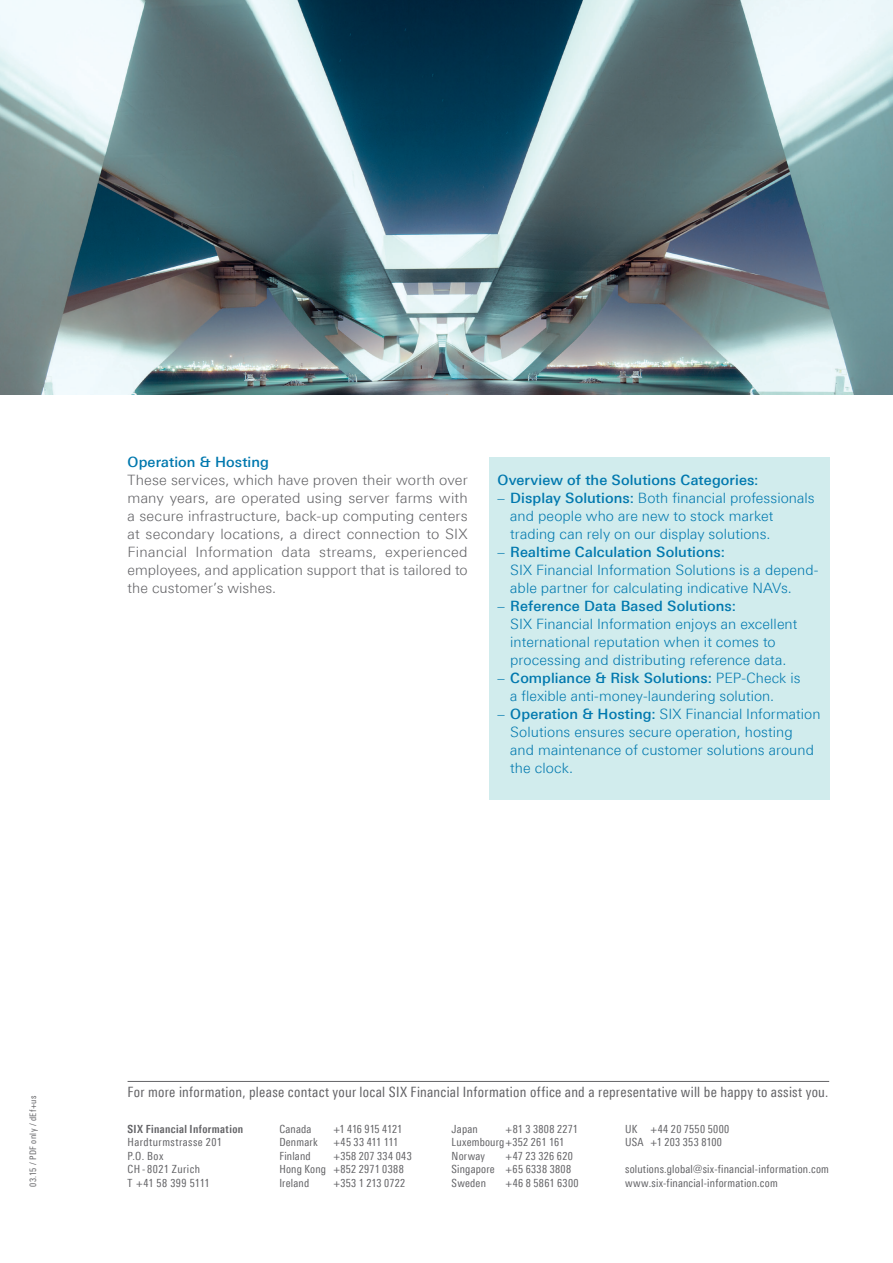
<style>
.page{position:relative;width:893px;height:1263px;background:#fff}
.page>*{position:absolute;margin:0;border:0;box-sizing:border-box;transform-origin:0 0}
.t1{font:300 14.25px/18px "Linotype Univers 330";letter-spacing:.005em;color:#0078ae}
.t2{font:300 14.25px/18px "Linotype Univers 330";letter-spacing:.005em;color:#636366;text-align:justify}
.t3{font:500 14.25px "Linotype Univers 530";letter-spacing:.005em;color:#0078ae}
.t4{font:14.25px "Linotype Univers 420 Cn";letter-spacing:.02em;color:#636366}
.t5{font:11.25px/13.5px "Linotype Univers 420 Cn";letter-spacing:.02em;color:#636366}
.t6{font:11.25px/13.5px "Linotype Univers 420 Cn";letter-spacing:.045em;color:#636366}
.t7{font:700 11.25px "Linotype Univers 620 Cn";letter-spacing:.035em;color:#636366}
.t8{font:11.25px "Linotype Univers 420 Cn";letter-spacing:-.015em;color:#636366}
.t9{font:11.25px "Linotype Univers 420 Cn";letter-spacing:-.03em;color:#636366}
.t10{font:9px "Linotype Univers 420 Cn";letter-spacing:.045em;color:#636366}
.s1{font-family:"Linotype Univers 530";font-weight:500}
.s2{font-family:"Linotype Univers 330";font-weight:300}
</style>
<div class="page">
<div style="left:489px;top:457px;width:340px;height:342px;background:#d1eced"></div>
<hr style="left:128px;top:1081px;width:701px;height:1px;background:#636366">
<img style="left:0;top:0;width:893px;height:395px">
<p class="t3" style="left:128px;top:453px;width:143px">Operation &amp; Hosting</p>
<p class="t2" style="left:128px;top:471px;width:342px">These services, which have proven their worth over many years, are operated using server farms with a secure infrastructure, back-up computing centers at secondary locations, a direct connection to SIX Financial Information data streams, experienced employees, and application support that is tailored to the customer’s wishes.</p>
<p class="t3" style="left:497px;top:471px;width:263px">Overview of the Solutions Categories:</p>
<p class="t1" style="left:510px;top:489px;width:306px;text-indent:-13px">– <span class="s1">Display Solutions:</span> Both financial professionals and people who are new to stock market trading can rely on our display solutions.</p>
<p class="t3" style="left:497px;top:543px;width:229px"><span class="s2">–</span> Realtime Calculation Solutions:</p>
<p class="t1" style="left:510px;top:561px;width:310px">SIX Financial Information Solutions is a depend&shy;able partner for calculating indicative NAVs.</p>
<p class="t3" style="left:497px;top:597px;width:240px"><span class="s2">–</span> Reference Data Based Solutions:</p>
<p class="t1" style="left:510px;top:615px;width:289px">SIX Financial Information enjoys an excellent international reputation when it comes to processing and distributing reference data.</p>
<p class="t3" style="left:497px;top:669px;width:305px"><span class="s2">–</span> Compliance &amp; Risk Solutions: <span class="s2">PEP-Check is</span></p>
<p class="t1" style="left:510px;top:687px;width:265px">a flexible anti-money-laundering solution.</p>
<p class="t1" style="left:510px;top:705px;width:312px;text-indent:-13px">– <span class="s1">Operation &amp; Hosting:</span> SIX Financial Information Solutions ensures secure operation, hosting<br>and maintenance of customer solutions around the clock.</p>
<p class="t10" style="left:28px;top:1187px;width:93px;rotate:-90deg">03.15 / PDF only / dEf+us</p>
<p class="t4" style="left:128px;top:1083px;width:702px">For more information, please contact your local SIX Financial Information office and a representative will be happy to assist you.</p>
<p class="t5" style="left:625px;top:1122px;width:106px">UK +44 20 7550 5000<br>USA +1 203 353 8100</p>
<p class="t5" style="left:625px;top:1163px;width:205px">solutions.global@six-financial-information.com www.six-financial-information.com</p>
<p class="t7" style="left:128px;top:1122px;width:117px">SIX Financial Information</p>
<p class="t6" style="left:128px;top:1136px;width:96px">Hardturmstrasse 201<br>P.O. Box<br>CH - 8021 Zurich<br>T +41 58 399 5111</p>
<p class="t5" style="left:279px;top:1122px;width:34px">Canada</p>
<p class="t8" style="left:333px;top:1122px;width:70px">+1 416 915 4121</p>
<p class="t5" style="left:279px;top:1136px;width:40px">Denmark</p>
<p class="t9" style="left:333px;top:1136px;width:66px">+45 33 411 111</p>
<p class="t5" style="left:279px;top:1149px;width:33px">Finland</p>
<p class="t5" style="left:452px;top:1122px;width:28px">Japan</p>
<p class="t5" style="left:452px;top:1122px;width:128px;text-indent:54px">+81 3 3808 2271<br>Luxembourg+352 261 161<br>Norway</p>
<p class="t5" style="left:279px;top:1149px;width:134px;text-indent:54px">+358 207 334 043<br>Hong Kong +852 2971 0388</p>
<p class="t5" style="left:452px;top:1149px;width:123px;text-indent:54px">+47 23 326 620<br>Singapore +65 6338 3808<br>Sweden</p>
<p class="t5" style="left:279px;top:1176px;width:31px">Ireland</p>
<p class="t5" style="left:333px;top:1176px;width:73px">+353 1 213 0722</p>
<p class="t5" style="left:506px;top:1176px;width:75px">+46 8 5861 6300</p>
</div>
